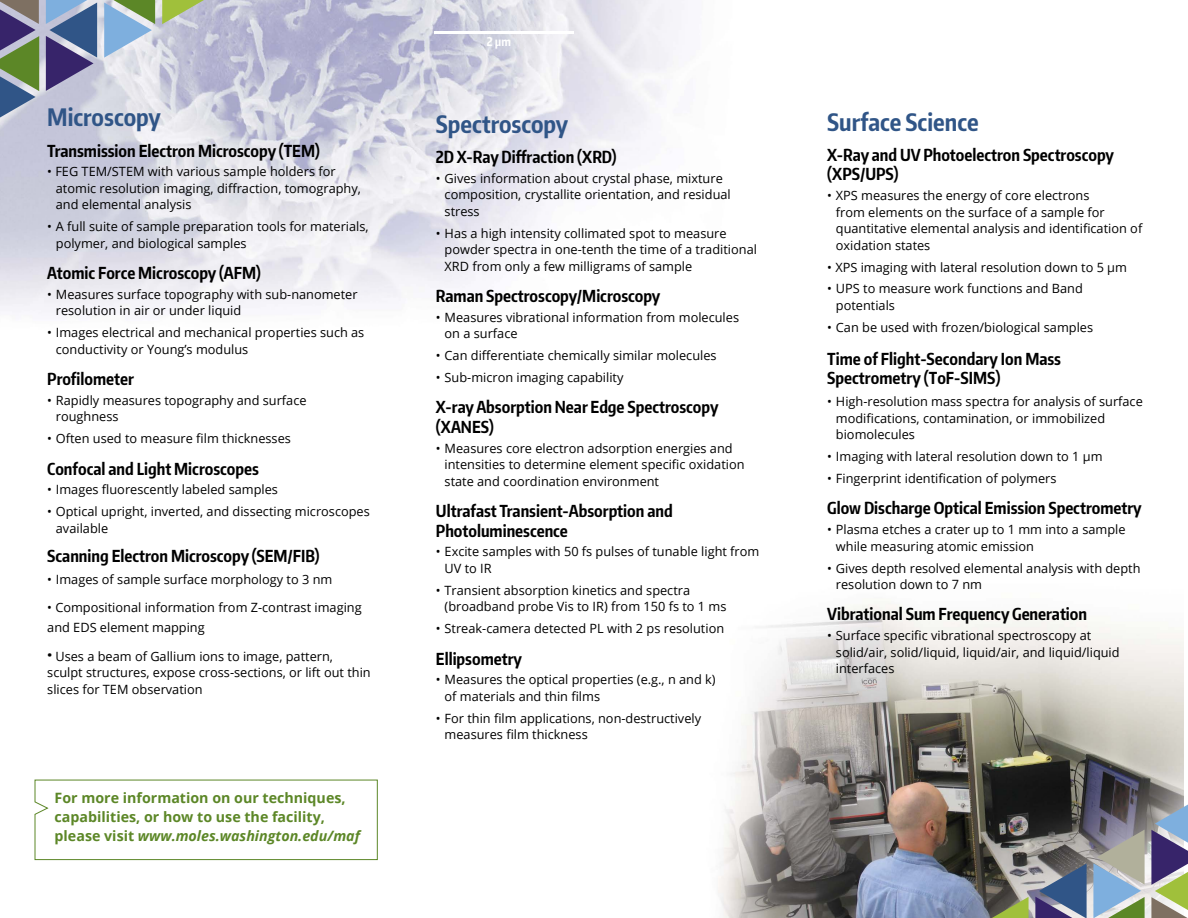
<style>
.page{position:relative;width:1188px;height:918px;background:#fff}
.page>*{position:absolute;margin:0;border:0;box-sizing:border-box;transform-origin:0 0}
.t1{font:700 24px "Encode Sans Compressed";color:#305587}
.t2{font:700 16.5px/19.5px "Encode Sans Compressed";color:#000}
.t3{font:700 14.25px/18.8px "Open Sans";color:#5c8727}
.t4{font:12.75px/16.5px "Open Sans";color:#000}
.t5{font:700 12px "Encode Sans Compressed";color:#fff}
.s1{font-family:"Encode Sans Compressed";font-weight:700;font-size:16.5px}
.s2{font-style:italic}
</style>
<div class="page">
<img style="left:0;top:0;width:684px;height:313px">
<img style="left:718px;top:601px;width:466px;height:317px">
<svg style="left:1093px;top:830px;width:52px;height:88px;background:#9bacad"></svg>
<svg style="left:1035px;top:863px;width:52px;height:55px;background:#606d8f"></svg>
<svg style="left:992px;top:897px;width:37px;height:21px"></svg>
<svg style="left:1151px;top:805px;width:37px;height:113px;background:#888d93"></svg>
<svg style="left:46px;top:0;width:51px;height:91px;background:#6c77a3"></svg>
<svg style="left:0;top:0;width:39px;height:118px;background:#73817d"></svg>
<svg style="left:162px;top:0;width:42px;height:24px"></svg>
<svg style="left:104px;top:0;width:51px;height:58px;background:#a0bdc4"></svg>
<svg style="left:34px;top:779px;width:344px;height:81px"></svg>
<hr style="left:434px;top:32px;width:139px;height:2px;background:#fff">
<h1 class="t1" style="left:47px;top:102px;width:115px">Microscopy</h1>
<p class="t2" style="left:47px;top:140px;width:274px">Transmission Electron Microscopy (TEM)</p>
<p class="t4" style="left:56px;top:163px;width:307px;text-indent:-9px">• FEG TEM/STEM with various sample holders for atomic resolution imaging, diffraction, tomography, and elemental analysis</p>
<p class="t4" style="left:56px;top:218px;width:314px;text-indent:-9px">• A full suite of sample preparation tools for materials, polymer, and biological samples</p>
<p class="t2" style="left:47px;top:263px;width:215px">Atomic Force Microscopy (AFM)</p>
<p class="t4" style="left:56px;top:286px;width:303px;text-indent:-9px">• Measures surface topography with sub-nanometer resolution in air or under liquid</p>
<p class="t4" style="left:56px;top:324px;width:310px;text-indent:-9px">• Images electrical and mechanical properties such as conductivity or Young’s modulus</p>
<p class="t2" style="left:47px;top:369px;width:88px">Profilometer</p>
<p class="t4" style="left:56px;top:392px;width:252px;text-indent:-9px">• Rapidly measures topography and surface roughness</p>
<p class="t4" style="left:47px;top:430px;width:245px">• Often used to measure film thicknesses</p>
<p class="t2" style="left:47px;top:458px;width:213px">Confocal and Light Microscopes</p>
<p class="t4" style="left:47px;top:481px;width:232px">• Images fluorescently labeled samples</p>
<p class="t4" style="left:56px;top:503px;width:315px;text-indent:-9px">• Optical upright, inverted, and dissecting microscopes available</p>
<p class="t2" style="left:47px;top:546px;width:274px">Scanning Electron Microscopy (SEM/FIB)</p>
<p class="t4" style="left:47px;top:571px;width:287px">• Images of sample surface morphology to 3 nm</p>
<p class="t4" style="left:47px;top:598px;width:316px;line-height:19.5px">• Compositional information from Z-contrast imaging and EDS element mapping</p>
<p class="t4" style="left:47px;top:648px;width:325px"><span class="s1">•</span> Uses a beam of Gallium ions to image, pattern, sculpt structures, expose cross-sections, or lift out thin slices for TEM observation</p>
<p class="t3" style="left:55px;top:789px;width:307px">For more information on our techniques, capabilities, or how to use the facility, please visit <span class="s2">www.moles.washington.edu/maf</span></p>
<p class="t5" style="left:487px;top:33px;width:26px">2 µm</p>
<h1 class="t1" style="left:436px;top:108px;width:134px">Spectroscopy</h1>
<p class="t2" style="left:436px;top:147px;width:182px">2D X-Ray Diffraction (XRD)</p>
<p class="t4" style="left:445px;top:170px;width:288px;text-indent:-9px">• Gives information about crystal phase, mixture composition, crystallite orientation, and residual stress</p>
<p class="t4" style="left:445px;top:224px;width:314px;text-indent:-9px">• Has a high intensity collimated spot to measure powder spectra in one-tenth the time of a traditional<br>XRD from only a few milligrams of sample</p>
<p class="t2" style="left:436px;top:286px;width:226px">Raman Spectroscopy/Microscopy</p>
<p class="t4" style="left:445px;top:309px;width:296px;text-indent:-9px">• Measures vibrational information from molecules on a surface</p>
<p class="t4" style="left:436px;top:347px;width:282px">• Can differentiate chemically similar molecules</p>
<p class="t4" style="left:436px;top:369px;width:189px">• Sub-micron imaging capability</p>
<p class="t2" style="left:436px;top:397px;width:284px">X-ray Absorption Near Edge Spectroscopy (XANES)</p>
<p class="t4" style="left:445px;top:439px;width:302px;text-indent:-9px">• Measures core electron adsorption energies and intensities to determine element specific oxidation state and coordination environment</p>
<p class="t2" style="left:436px;top:501px;width:238px">Ultrafast Transient-Absorption and<br>Photoluminescence</p>
<p class="t4" style="left:445px;top:543px;width:316px;text-indent:-9px">• Excite samples with 50 fs pulses of tunable light from<br>UV to IR</p>
<p class="t4" style="left:445px;top:582px;width:283px;text-indent:-9px">• Transient absorption kinetics and spectra (broadband probe Vis to IR) from 150 fs to 1 ms</p>
<p class="t4" style="left:436px;top:620px;width:290px">• Streak-camera detected PL with 2 ps resolution</p>
<p class="t2" style="left:436px;top:648px;width:88px">Ellipsometry</p>
<p class="t4" style="left:445px;top:671px;width:273px;text-indent:-9px">• Measures the optical properties (e.g., n and k) of materials and thin films</p>
<p class="t4" style="left:445px;top:709px;width:258px;text-indent:-9px">• For thin film applications, non-destructively measures film thickness</p>
<h1 class="t1" style="left:827px;top:106px;width:153px">Surface Science</h1>
<p class="t2" style="left:827px;top:144px;width:288px">X-Ray and UV Photoelectron Spectroscopy (XPS/UPS)</p>
<p class="t4" style="left:836px;top:187px;width:308px;text-indent:-9px">• XPS measures the energy of core electrons<br>from elements on the surface of a sample for quantitative elemental analysis and identification of oxidation states</p>
<p class="t4" style="left:827px;top:258px;width:301px">• XPS imaging with lateral resolution down to 5 μm</p>
<p class="t4" style="left:836px;top:280px;width:249px;text-indent:-9px">• UPS to measure work functions and Band potentials</p>
<p class="t4" style="left:827px;top:319px;width:267px">• Can be used with frozen/biological samples</p>
<p class="t2" style="left:827px;top:348px;width:235px">Time of Flight-Secondary Ion Mass<br>Spectrometry (ToF-SIMS)</p>
<p class="t4" style="left:836px;top:393px;width:308px;text-indent:-9px">• High-resolution mass spectra for analysis of surface modifications, contamination, or immobilized biomolecules</p>
<p class="t4" style="left:827px;top:448px;width:277px">• Imaging with lateral resolution down to 1 μm</p>
<p class="t4" style="left:827px;top:470px;width:231px">• Fingerprint identification of polymers</p>
<p class="t2" style="left:827px;top:498px;width:316px">Glow Discharge Optical Emission Spectrometry</p>
<p class="t4" style="left:836px;top:521px;width:291px;text-indent:-9px">• Plasma etches a crater up to 1 mm into a sample while measuring atomic emission</p>
<p class="t4" style="left:836px;top:559px;width:306px;text-indent:-9px">• Gives depth resolved elemental analysis with depth resolution down to 7 nm</p>
<p class="t2" style="left:827px;top:604px;width:261px">Vibrational Sum Frequency Generation</p>
<p class="t4" style="left:836px;top:627px;width:285px;text-indent:-9px">• Surface specific vibrational spectroscopy at solid/air, solid/liquid, liquid/air, and liquid/liquid interfaces</p>
</div>
